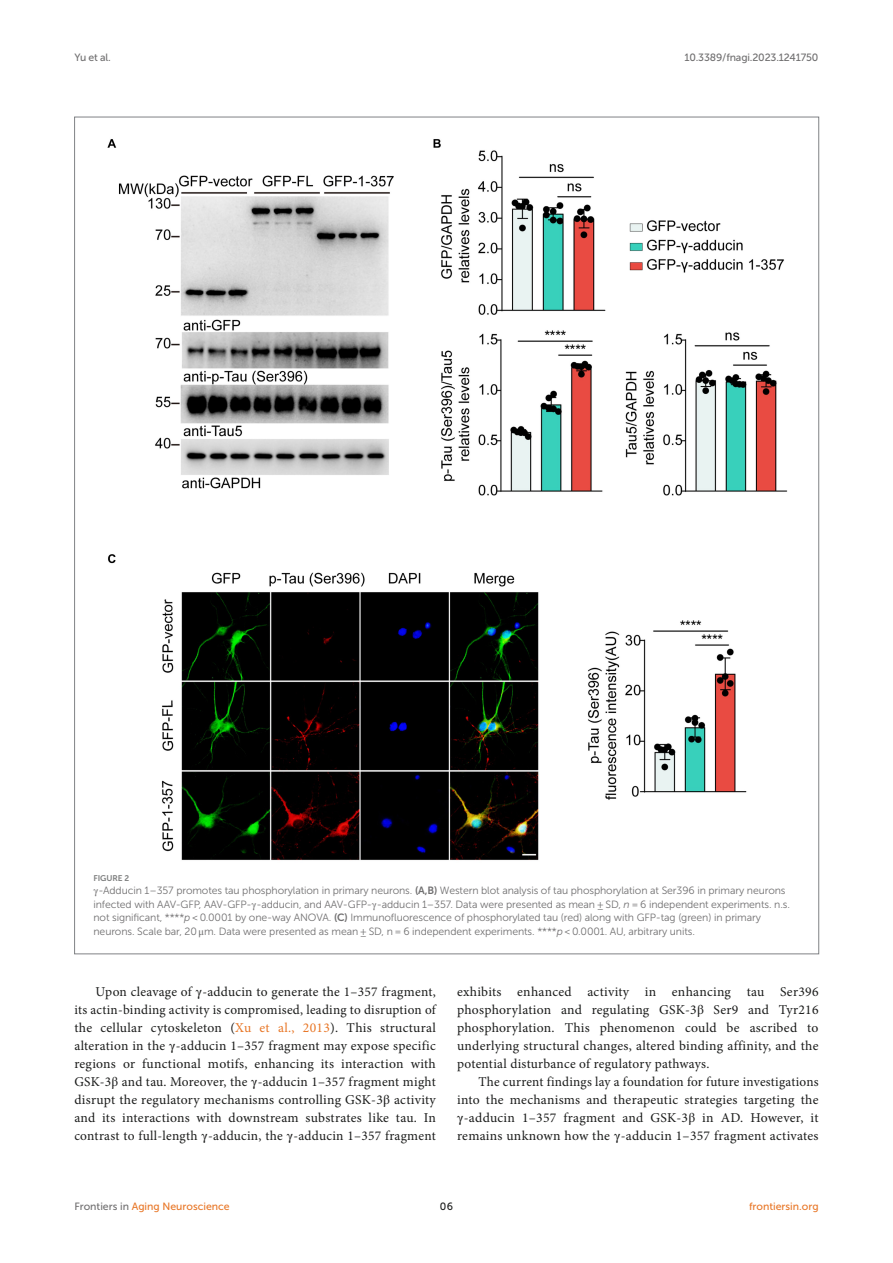
<style>
.page{position:relative;width:893px;height:1263px;background:#fff}
.page>*{position:absolute;margin:0;border:0;box-sizing:border-box;transform-origin:0 0}
.TEXT{font:13.5px/18px "Minion Pro";letter-spacing:.02em;color:#1b1c1b;text-align:justify}
.FIG_LEG{font:10.5px/13.5px "Museo Sans 300";letter-spacing:-.01em;color:#706f70}
.t1{font:10.5px "Museo Sans 500";color:#e87626}
.t2{font:10.5px "Museo Sans 500";letter-spacing:-.015em;color:#706f70}
.t3{font:10.5px "Museo Sans 500";color:#1b1c1b}
.FIG_HD{font:8.25px "Museo Sans 700";letter-spacing:-.01em;color:#7e7f7f}
.s1{font-family:"STIX General"}
.s2{font-family:"Museo Sans 700"}
.s3{font-style:italic}
.s4{color:#e87626}
.s5{color:#706f70}
</style>
<div class="page">
<img style="left:107px;top:139px;width:681px;height:722px">
<p class="t2" style="left:74px;top:51px;width:38px">Yu et al.</p>
<p class="t2" style="left:684px;top:51px;width:136px">10.3389/fnagi.2023.1241750</p>
<p class="FIG_HD" style="left:94px;top:873px;width:37px">FIGURE 2</p>
<p class="FIG_LEG" style="left:94px;top:884px;width:698px"><span class="s1">γ</span>-Adducin 1–357 promotes tau phosphorylation in primary neurons. <span class="s2">(A,B)</span> Western blot analysis of tau phosphorylation at Ser396 in primary neurons infected with AAV-GFP, AAV-GFP-<span class="s1">γ</span>-adducin, and AAV-GFP-<span class="s1">γ</span>-adducin 1–357. Data were presented as mean ± SD, <span class="s3">n</span> = 6 independent experiments. n.s. not significant, ****<span class="s3">p</span> &lt; 0.0001 by one-way ANOVA. <span class="s2">(C)</span> Immunofluorescence of phosphorylated tau (red) along with GFP-tag (green) in primary neurons. Scale bar, 20 <span class="s1">μ</span>m. Data were presented as mean ± SD, n = 6 independent experiments. ****<span class="s3">p</span> &lt; 0.0001. AU, arbitrary units.</p>
<p class="TEXT" style="left:74px;top:983px;width:363px;text-indent:21px">Upon cleavage of <span class="s1">γ</span>-adducin to generate the 1–357 fragment, its actin-binding activity is compromised, leading to disruption of the cellular cytoskeleton (<span class="s4">Xu et al., 2013</span>). This structural alteration in the <span class="s1">γ</span>-adducin 1–357 fragment may expose specific regions or functional motifs, enhancing its interaction with GSK-3<span class="s1">β</span> and tau. Moreover, the <span class="s1">γ</span>-adducin 1–357 fragment might disrupt the regulatory mechanisms controlling GSK-3<span class="s1">β</span> activity and its interactions with downstream substrates like tau. In contrast to full-length <span class="s1">γ</span>-adducin, the <span class="s1">γ</span>-adducin 1–357 fragment</p>
<p class="TEXT" style="left:457px;top:983px;width:363px">exhibits enhanced activity in enhancing tau Ser396 phosphorylation and regulating GSK-3<span class="s1">β</span> Ser9 and Tyr216 phosphorylation. This phenomenon could be ascribed to underlying structural changes, altered binding affinity, and the potential disturbance of regulatory pathways.</p>
<p class="TEXT" style="left:457px;top:1073px;width:363px;text-indent:21px">The current findings lay a foundation for future investigations into the mechanisms and therapeutic strategies targeting the <span class="s1">γ</span>-adducin 1–357 fragment and GSK-3<span class="s1">β</span> in AD. However, it remains unknown how the <span class="s1">γ</span>-adducin 1–357 fragment activates</p>
<p class="t1" style="left:74px;top:1200px;width:157px"><span class="s5">Frontiers in</span> Aging Neuroscience</p>
<p class="t3" style="left:440px;top:1200px;width:15px">06</p>
<p class="t1" style="left:749px;top:1200px;width:71px">frontiersin.org</p>
</div>
